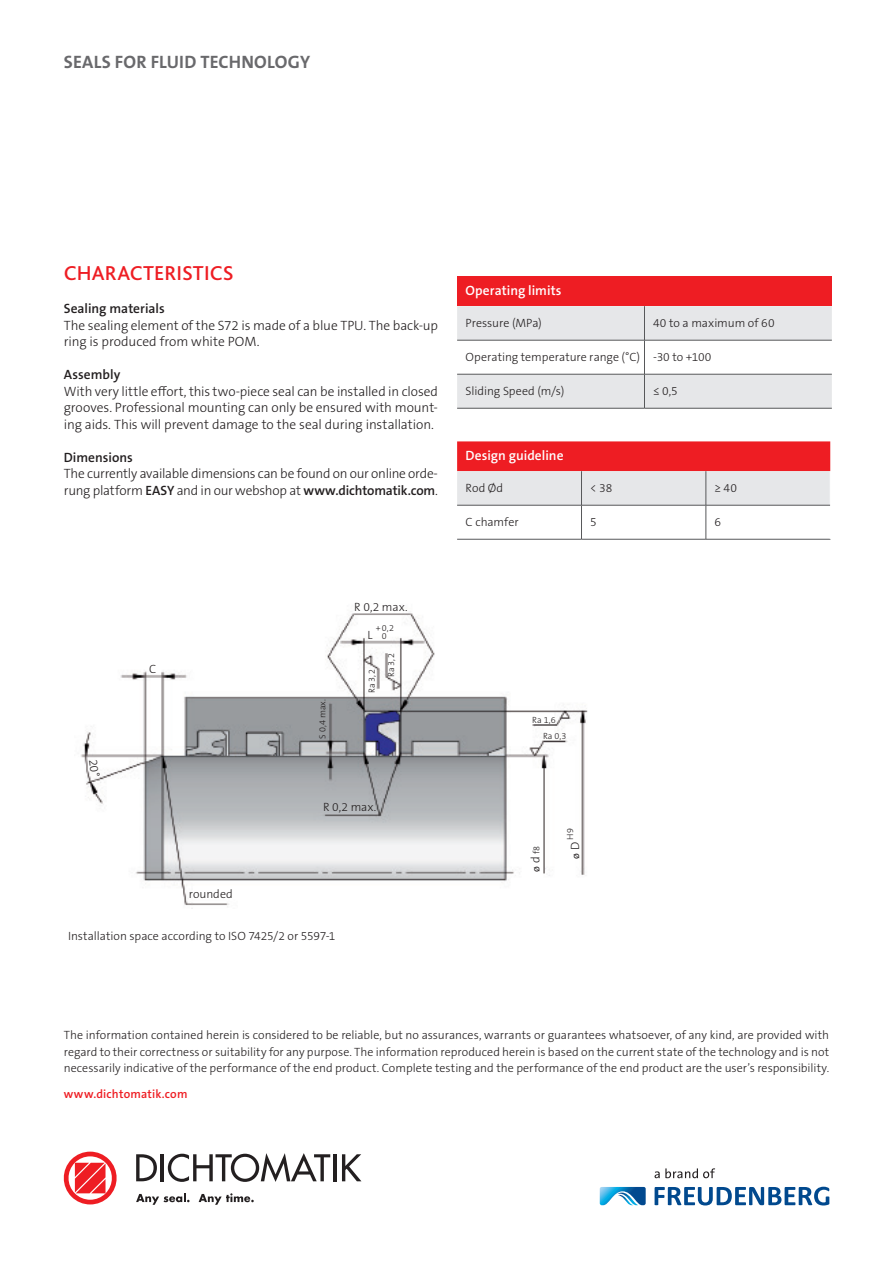
<style>
.page{position:relative;width:893px;height:1263px;background:#fff}
.page>*{position:absolute;margin:0;border:0;box-sizing:border-box;transform-origin:0 0}
.Subhead_quote_Caps_r{font:500 21px "Bliss 2";letter-spacing:.005em;color:#ee1d23}
.Chapter{font:700 18px "The Sans B W7";letter-spacing:.01em;color:#69696c}
.Copy{font:300 13.5px/16.5px "The Sans B W3";letter-spacing:-.015em;color:#231f20}
.Table_head_in_white{font:600 13.5px "The Sans B W6";color:#fff}
.Subhead_Copy{font:600 13.5px "The Sans B W6";color:#231f20}
.Subhead_Caps_red{font:600 13.5px "The Sans B W6";letter-spacing:.005em;color:#231f20}
.Disclaimer{font:300 12px/16.5px "The Sans B W3";color:#231f20;text-align:justify}
.Table_content_black{font:300 12px "The Sans B W3";color:#231f20}
.Copy-2{font:300 12px "The Sans B W3";letter-spacing:-.005em;color:#231f20}
.website_domain{font:600 12px "The Sans B W6";letter-spacing:.015em;color:#ee1d23}
.Maßangaben_Zeichnung{font:300 12px "The Sans B W3";color:#231f20}
.t1{font:10.5px "Myriad Pro";color:#231f20}
.t2{font:300 9px "The Sans B W3";letter-spacing:.01em;color:#231f20}
.s1{font-family:"The Sans B W6";font-weight:600}
.s2{font-family:"Myriad Pro";font-weight:400;font-size:10.5px}
.s3{font-size:12px}
.s4{font-family:"The Sans B W3";font-weight:300;font-size:12px}
</style>
<div class="page">
<svg style="left:654px;top:1168px;width:61px;height:10px"></svg>
<svg style="left:655px;top:1187px;width:174px;height:18px"></svg>
<svg style="left:600px;top:1187px;width:46px;height:18px"></svg>
<svg style="left:64px;top:1151px;width:53px;height:53px"></svg>
<svg style="left:136px;top:1154px;width:21px;height:27px"></svg>
<hr style="left:161px;top:1154px;width:3px;height:27px;background:#231f20">
<svg style="left:168px;top:1153px;width:162px;height:29px"></svg>
<hr style="left:333px;top:1154px;width:4px;height:27px;background:#231f20">
<svg style="left:342px;top:1154px;width:19px;height:27px"></svg>
<svg style="left:136px;top:1193px;width:54px;height:12px"></svg>
<svg style="left:199px;top:1193px;width:55px;height:12px"></svg>
<img style="left:81px;top:613px;width:507px;height:293px">
<div style="left:457px;top:276px;width:375px;height:30px;background:#ee1d23"></div>
<svg style="left:457px;top:306px;width:375px;height:102px"></svg>
<hr style="left:644px;top:306px;width:1px;height:34px;background:#57585a">
<hr style="left:457px;top:340px;width:187px;height:1px;background:#57585a">
<hr style="left:644px;top:340px;width:188px;height:1px;background:#57585a">
<hr style="left:644px;top:340px;width:1px;height:34px;background:#57585a">
<hr style="left:457px;top:374px;width:187px;height:1px;background:#57585a">
<hr style="left:644px;top:374px;width:188px;height:1px;background:#57585a">
<hr style="left:644px;top:374px;width:1px;height:34px;background:#57585a">
<hr style="left:457px;top:408px;width:187px;height:1px;background:#57585a">
<hr style="left:644px;top:408px;width:188px;height:1px;background:#57585a">
<svg style="left:457px;top:441px;width:373px;height:64px;background:#e9888c"></svg>
<hr style="left:457px;top:539px;width:124px;height:1px;background:#57585a">
<hr style="left:581px;top:539px;width:125px;height:1px;background:#57585a">
<hr style="left:706px;top:539px;width:124px;height:1px;background:#57585a">
<hr style="left:581px;top:471px;width:1px;height:34px;background:#57585a">
<hr style="left:706px;top:471px;width:1px;height:34px;background:#57585a">
<hr style="left:457px;top:505px;width:124px;height:1px;background:#57585a">
<hr style="left:581px;top:505px;width:125px;height:1px;background:#57585a">
<hr style="left:581px;top:505px;width:1px;height:34px;background:#57585a">
<hr style="left:706px;top:505px;width:124px;height:1px;background:#57585a">
<hr style="left:706px;top:505px;width:1px;height:34px;background:#57585a">
<svg style="left:89px;top:759px;width:11px;height:16px"></svg>
<p class="Chapter" style="left:64px;top:51px;width:248px">SEALS FOR FLUID TECHNOLOGY</p>
<p class="Subhead_quote_Caps_r" style="left:64px;top:260px;width:171px">CHARACTERISTICS</p>
<p class="Subhead_Copy" style="left:64px;top:300px;width:102px">Sealing materials</p>
<p class="Copy" style="left:64px;top:317px;width:376px">The sealing element of the S72 is made of a blue TPU. The back-up ring is produced from white POM.</p>
<p class="Subhead_Caps_red" style="left:64px;top:366px;width:58px">Assembly</p>
<p class="Copy" style="left:64px;top:383px;width:376px;text-align:justify">With very little effort, this two-piece seal can be installed in closed grooves. Professional mounting can only be ensured with mount&shy;ing aids. This will prevent damage to the seal during installation.</p>
<p class="Subhead_Copy" style="left:64px;top:448px;width:71px">Dimensions</p>
<p class="Copy" style="left:64px;top:465px;width:376px">The currently available dimensions can be found on our online orde&shy;rung platform <span class="s1">EASY</span> and in our webshop at <span class="s1">www.dichtomatik.com</span>.</p>
<p class="Table_head_in_white" style="left:466px;top:282px;width:97px">Operating limits</p>
<p class="Table_content_black" style="left:466px;top:315px;width:78px">Pressure (MPa)</p>
<p class="Table_content_black" style="left:653px;top:315px;width:123px">40 to a maximum of 60</p>
<p class="Table_content_black" style="left:466px;top:349px;width:176px">Operating temperature range (°C)</p>
<p class="Table_content_black" style="left:653px;top:349px;width:60px">-30 to +100</p>
<p class="Table_content_black" style="left:466px;top:383px;width:100px">Sliding Speed (m/s)</p>
<p class="Table_content_black" style="left:653px;top:383px;width:26px">≤ 0,5</p>
<p class="Table_head_in_white" style="left:466px;top:447px;width:99px">Design guideline</p>
<p class="Table_content_black" style="left:466px;top:480px;width:39px">Rod Ød</p>
<p class="Table_content_black" style="left:590px;top:480px;width:24px">&lt; 38</p>
<p class="Table_content_black" style="left:714px;top:480px;width:24px">≥ 40</p>
<p class="Table_content_black" style="left:466px;top:514px;width:55px">C chamfer</p>
<p class="Table_content_black" style="left:590px;top:514px;width:8px">5</p>
<p class="Table_content_black" style="left:714px;top:514px;width:8px">6</p>
<p class="Disclaimer" style="left:354px;top:599px;width:55px">R 0,2 max.</p>
<p class="Maßangaben_Zeichnung" style="left:149px;top:661px;width:9px">C</p>
<p class="Maßangaben_Zeichnung" style="left:189px;top:886px;width:46px">rounded</p>
<p class="t2" style="left:376px;top:622px;width:20px">+0,2</p>
<p class="t2" style="left:382px;top:630px;width:6px">0</p>
<p class="Disclaimer" style="left:367px;top:626px;width:7px">L</p>
<p class="t2" style="left:317px;top:739px;width:42px;rotate:-90deg">S 0,4 max.</p>
<p class="t2" style="left:366px;top:693px;width:25px;rotate:-90deg">Ra 3,2</p>
<p class="t2" style="left:385px;top:677px;width:25px;rotate:-90deg">Ra 3,2</p>
<p class="Disclaimer" style="left:323px;top:799px;width:55px">R 0,2 max.</p>
<p class="Copy-2" style="left:68px;top:928px;width:269px">Installation space according to ISO 7425/2 or 5597-1</p>
<p class="t2" style="left:532px;top:714px;width:25px">Ra 1,6</p>
<p class="t2" style="left:543px;top:730px;width:25px">Ra 0,3</p>
<p class="t2" style="left:564px;top:839px;width:13px;rotate:-90deg">H9</p>
<p class="t2" style="left:531px;top:871px;width:27px;rotate:-90deg"><span class="s2">ø</span> <span class="s3">d</span> f8</p>
<p class="t1" style="left:569px;top:859px;width:18px;rotate:-90deg">ø <span class="s4">D</span></p>
<p class="Disclaimer" style="left:64px;top:1027px;width:767px">The information contained herein is considered to be reliable, but no assurances, warrants or guarantees whatsoever, of any kind, are provided with regard to their correctness or suitability for any purpose. The information reproduced herein is based on the current state of the technology and is not necessarily indicative of the performance of the end product. Complete testing and the performance of the end product are the user’s responsibility.</p>
<p class="website_domain" style="left:64px;top:1086px;width:125px">www.dichtomatik.com</p>
</div>
